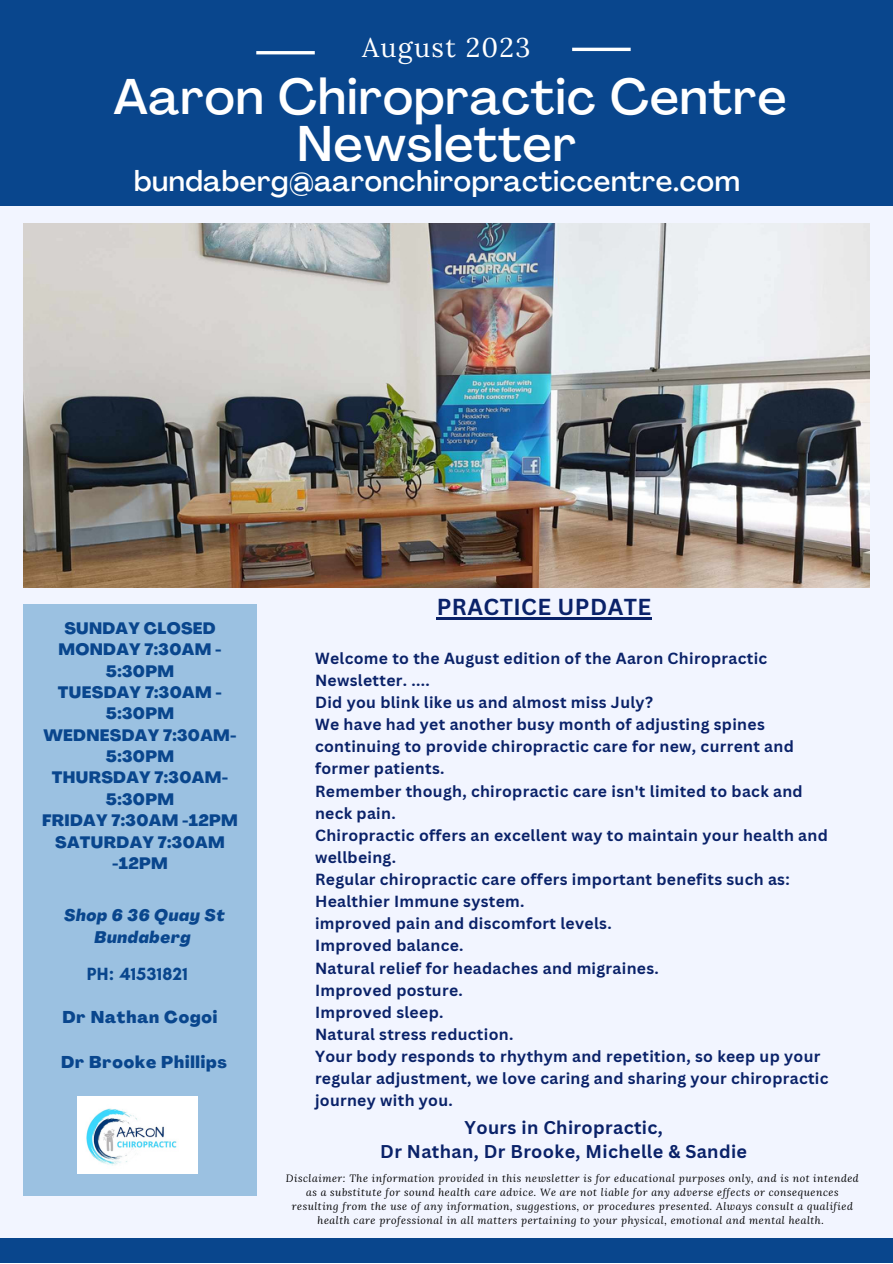
<style>
.page{position:relative;width:893px;height:1264px;background:#fff}
.page>*{position:absolute;margin:0;border:0;box-sizing:border-box;transform-origin:0 0}
.t1{font:500 49.5px "Agrandir";letter-spacing:.02em;color:#fff}
.t2{font:500 28.5px "Agrandir";letter-spacing:.02em;color:#fff}
.t3{font:27px "Lora";letter-spacing:.05em;color:#fff}
.t4{font:700 22.5px "Canva Sans";letter-spacing:.02em;color:#0a2269}
.t5{font:700 18px "Canva Sans";letter-spacing:.02em;color:#0a2269}
.t6{font:700 18px "Glacial Indifference";letter-spacing:.02em;color:#09468d}
.t7{font:800 16.8px "Agrandir";letter-spacing:.05em;color:#09468d}
.t8{font:italic 800 16.5px "Agrandir";letter-spacing:.05em;color:#09468d}
.t9{font:800 16.2px/21.3px "Agrandir";letter-spacing:.02em;color:#09468d;text-align:center}
.t10{font:700 15.75px/22px "Canva Sans";letter-spacing:.02em;color:#0a2269}
.t11{font:italic 10.5px "Lora";letter-spacing:.05em;color:#000}
</style>
<div class="page">
<div style="left:0;top:0;width:892px;height:1262px;background:#f2f5ff"></div>
<div style="left:0;top:0;width:892px;height:205px;background:#09468d"></div>
<div style="left:23px;top:604px;width:233px;height:591px;background:#9bc1e1"></div>
<div style="left:0;top:1238px;width:892px;height:24px;background:#09468d"></div>
<hr style="left:572px;top:48px;width:58px;height:3px;background:#fff">
<hr style="left:256px;top:51px;width:59px;height:3px;background:#fff">
<img style="left:78px;top:1096px;width:119px;height:77px">
<img style="left:23px;top:223px;width:845px;height:364px">
<hr style="left:437px;top:617px;width:214px;height:3px;background:#0a2269">
<p class="t3" style="left:362px;top:29px;width:170px">August 2023</p>
<p class="t1" style="left:113px;top:77px;width:674px">Aaron Chiropractic Centre</p>
<p class="t1" style="left:297px;top:124px;width:280px">Newsletter</p>
<p class="t2" style="left:134px;top:170px;width:607px">bundaberg@aaronchiropracticcentre.com</p>
<p class="t9" style="left:64px;top:619px;width:153px">SUNDAY CLOSED</p>
<p class="t9" style="left:58px;top:640px;width:165px">MONDAY 7:30AM -<br>5:30PM</p>
<p class="t9" style="left:58px;top:683px;width:165px">TUESDAY 7:30AM -<br>5:30PM</p>
<p class="t9" style="left:43px;top:726px;width:195px">WEDNESDAY 7:30AM-<br>5:30PM</p>
<p class="t9" style="left:52px;top:768px;width:178px">THURSDAY 7:30AM-<br>5:30PM</p>
<p class="t9" style="left:42px;top:811px;width:197px">FRIDAY 7:30AM -12PM</p>
<p class="t9" style="left:55px;top:832px;width:171px">SATURDAY 7:30AM -12PM</p>
<p class="t8" style="left:64px;top:908px;width:162px">Shop 6 36 Quay St</p>
<p class="t8" style="left:94px;top:930px;width:97px">Bundaberg</p>
<p class="t6" style="left:87px;top:962px;width:103px">PH: 41531821</p>
<p class="t7" style="left:63px;top:1010px;width:156px">Dr Nathan Cogoi</p>
<p class="t7" style="left:61px;top:1055px;width:167px">Dr Brooke Phillips</p>
<p class="t4" style="left:437px;top:591px;width:216px">PRACTICE UPDATE</p>
<p class="t10" style="left:315px;top:646px;width:453px">Welcome to the August edition of the Aaron Chiropractic<br>Newsletter. ....</p>
<p class="t10" style="left:315px;top:691px;width:339px">Did you blink like us and almost miss July?</p>
<p class="t10" style="left:315px;top:713px;width:480px">We have had yet another busy month of adjusting spines continuing to provide chiropractic care for new, current and former patients.</p>
<p class="t10" style="left:315px;top:779px;width:489px">Remember though, chiropractic care isn't limited to back and neck pain.</p>
<p class="t10" style="left:315px;top:823px;width:514px">Chiropractic offers an excellent way to maintain your health and wellbeing.</p>
<p class="t10" style="left:315px;top:867px;width:476px">Regular chiropractic care offers important benefits such as:</p>
<p class="t10" style="left:315px;top:890px;width:211px">Healthier Immune system.</p>
<p class="t10" style="left:315px;top:912px;width:298px">improved pain and discomfort levels.</p>
<p class="t10" style="left:315px;top:934px;width:150px">Improved balance.</p>
<p class="t10" style="left:315px;top:956px;width:345px">Natural relief for headaches and migraines.</p>
<p class="t10" style="left:315px;top:978px;width:149px">Improved posture.</p>
<p class="t10" style="left:315px;top:1000px;width:130px">Improved sleep.</p>
<p class="t10" style="left:315px;top:1022px;width:200px">Natural stress reduction.</p>
<p class="t10" style="left:315px;top:1044px;width:515px">Your body responds to rhythym and repetition, so keep up your regular adjustment, we love caring and sharing your chiropractic journey with you.</p>
<p class="t5" style="left:464px;top:1114px;width:200px">Yours in Chiropractic,</p>
<p class="t5" style="left:380px;top:1138px;width:368px">Dr Nathan, Dr Brooke, Michelle &amp; Sandie</p>
<p class="t11" style="left:286px;top:1170px;width:574px">Disclaimer: The information provided in this newsletter is for educational purposes only, and is not intended</p>
<p class="t11" style="left:306px;top:1184px;width:534px">as a substitute for sound health care advice. We are not liable for any adverse effects or consequences</p>
<p class="t11" style="left:292px;top:1198px;width:562px">resulting from the use of any information, suggestions, or procedures presented. Always consult a qualified</p>
<p class="t11" style="left:317px;top:1212px;width:508px">health care professional in all matters pertaining to your physical, emotional and mental health.</p>
</div>
